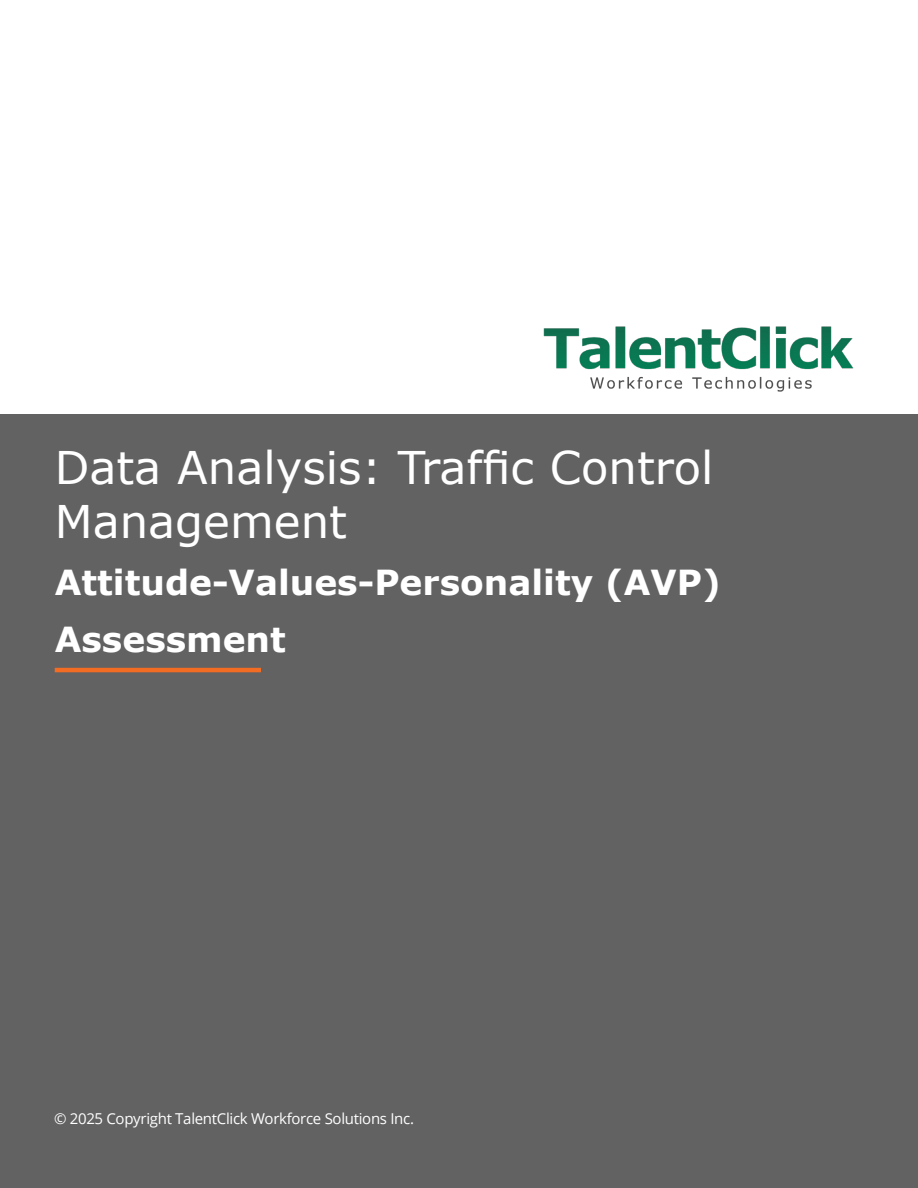
<style>
.page{position:relative;width:918px;height:1188px;background:#fff}
.page>*{position:absolute;margin:0;border:0;box-sizing:border-box;transform-origin:0 0}
.t1{font:45px "Verdana";color:#fff}
.t2{font:700 34.5px/57px "Verdana";color:#fff}
.t3{font:15px "Open Sans";letter-spacing:-.02em;color:#fff}
</style>
<div class="page">
<div style="left:0;top:414px;width:918px;height:774px;background:#626262"></div>
<img style="left:543px;top:326px;width:311px;height:66px">
<hr style="left:55px;top:668px;width:206px;height:4px;background:#f36c24">
<p class="t1" style="left:55px;top:439px;width:660px">Data Analysis: Traffic Control</p>
<p class="t1" style="left:55px;top:493px;width:294px">Management</p>
<p class="t2" style="left:55px;top:554px;width:668px">Attitude-Values-Personality (AVP)<br>Assessment</p>
<p class="t3" style="left:54px;top:1108px;width:362px">© 2025 Copyright TalentClick Workforce Solutions Inc.</p>
</div>
